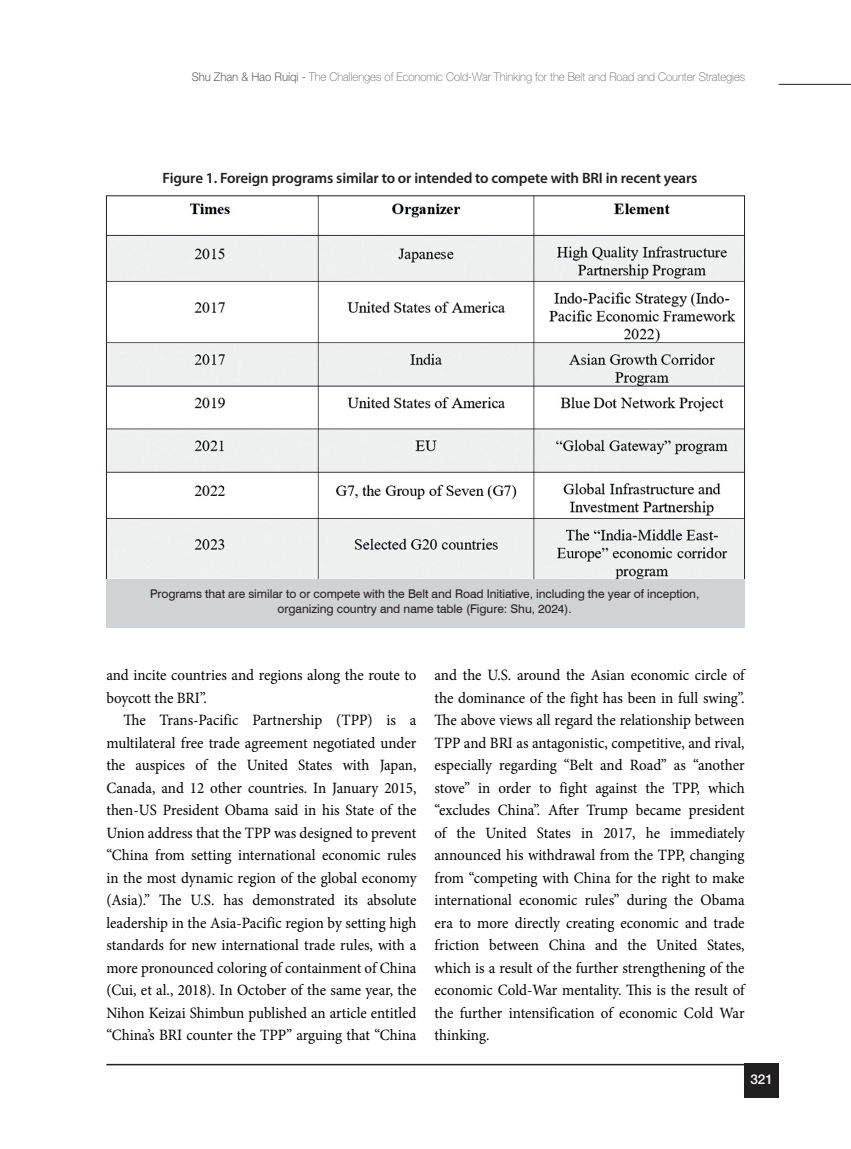
<style>
.page{position:relative;width:851px;height:1149px;background:#fff}
.page>*{position:absolute;margin:0;border:0;box-sizing:border-box;transform-origin:0 0}
.Mak_arabaslık_KIRMIZI_MT{font:15.75px/22.5px "Minion Pro";color:#000001;text-align:justify;scale:.95 1}
.MAKALE_-_Büyük_Başlık{font:600 15px "Myriad Pro";letter-spacing:-.01em;color:#231f20}
.t1{font:500 13.5px "Helvetica Neue LT Pro";color:#fff}
.FOTOĞRAF_ALTI_-_Yazı_swis{font:12px/15px "Swiss 721 BT";letter-spacing:-.005em;color:#231f20;text-align:center}
.hakem{font:100 12px "Helvetica Neue LT Pro";letter-spacing:-.005em;color:#636366;scale:.94 1}
.s1{font-weight:300}
</style>
<div class="page">
<hr style="left:106px;top:1063px;width:672px;height:1px;background:#231f20">
<div style="left:744px;top:1063px;width:34px;height:34px;background:#231f20"></div>
<hr style="left:778px;top:84px;width:72px;height:1px;background:#231f20">
<img style="left:108px;top:198px;width:634px;height:379px">
<div style="left:106px;top:579px;width:638px;height:48px;background:#d1d2d4"></div>
<p class="hakem" style="left:192px;top:70px;width:590px"><span class="s1">Shu Zhan &amp; Hao Ruiqi -</span> The Challenges of Economic Cold-War Thinking for the Belt and Road and Counter Strategies</p>
<p class="MAKALE_-_Büyük_Başlık" style="left:163px;top:168px;width:536px">Figure 1. Foreign programs similar to or intended to compete with BRI in recent years</p>
<p class="FOTOĞRAF_ALTI_-_Yazı_swis" style="left:150px;top:586px;width:550px">Programs that are similar to or compete with the Belt and Road Initiative, including the year of inception, organizing country and name table (Figure: Shu, 2024).</p>
<p class="Mak_arabaslık_KIRMIZI_MT" style="left:106px;top:663px;width:328px">and incite countries and regions along the route to boycott the BRI”.</p>
<p class="Mak_arabaslık_KIRMIZI_MT" style="left:106px;top:708px;width:328px;text-indent:17px">The Trans-Pacific Partnership (TPP) is a multilateral free trade agreement negotiated under the auspices of the United States with Japan, Canada, and 12 other countries. In January 2015, then-US President Obama said in his State of the Union address that the TPP was designed to prevent “China from setting international economic rules in the most dynamic region of the global economy (Asia).” The U.S. has demonstrated its absolute leadership in the Asia-Pacific region by setting high standards for new international trade rules, with a more pronounced coloring of containment of China (Cui, et al., 2018). In October of the same year, the Nihon Keizai Shimbun published an article entitled “China’s BRI counter the TPP” arguing that “China</p>
<p class="Mak_arabaslık_KIRMIZI_MT" style="left:434px;top:663px;width:328px">and the U.S. around the Asian economic circle of the dominance of the fight has been in full swing”.<br>The above views all regard the relationship between TPP and BRI as antagonistic, competitive, and rival, especially regarding “Belt and Road” as “another stove” in order to fight against the TPP, which “excludes China”. After Trump became president of the United States in 2017, he immediately announced his withdrawal from the TPP, changing from “competing with China for the right to make international economic rules” during the Obama era to more directly creating economic and trade friction between China and the United States, which is a result of the further strengthening of the economic Cold-War mentality. This is the result of the further intensification of economic Cold War thinking.</p>
<p class="t1" style="left:750px;top:1070px;width:24px">321</p>
</div>
